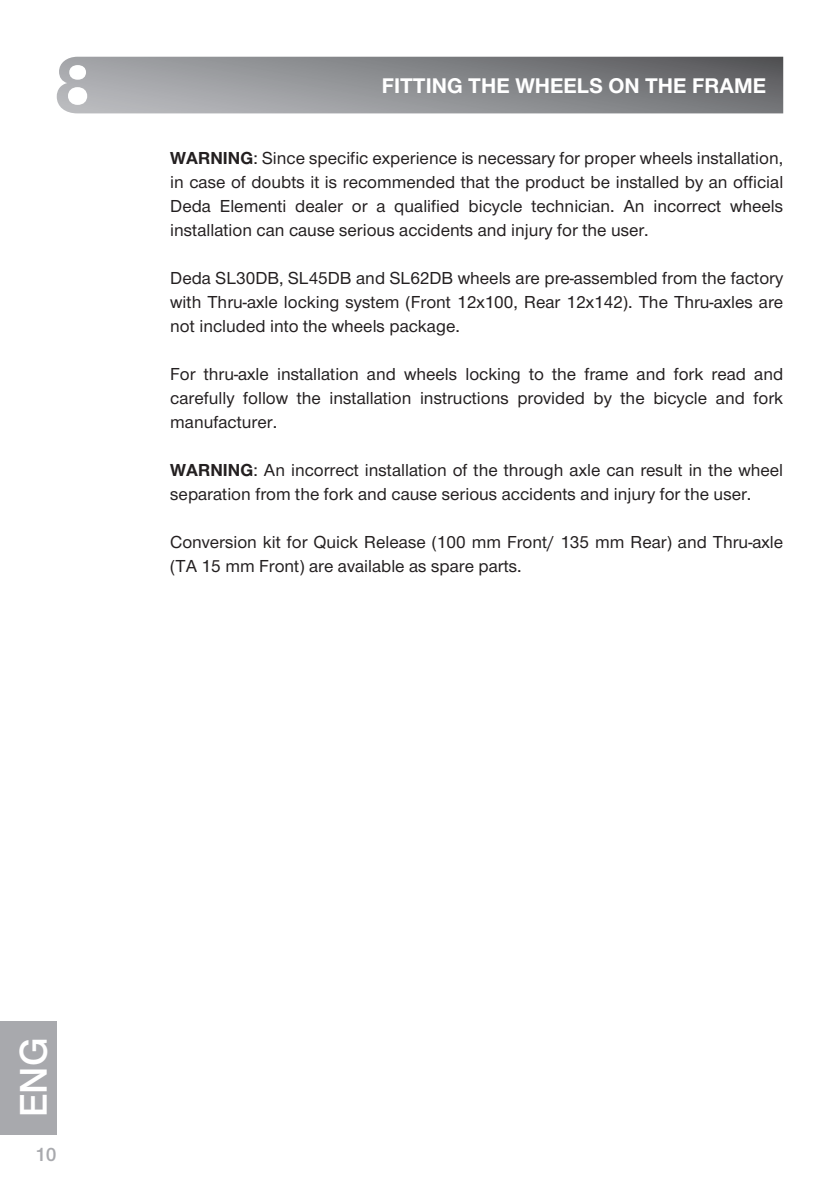
<style>
.page{position:relative;width:840px;height:1191px;background:#fff}
.page>*{position:absolute;margin:0;border:0;box-sizing:border-box;transform-origin:0 0}
.t1{font:40px "Nimbus San Nov Sem Bol";color:#fff}
.t2{font:700 22px "Nimbus San Nov";color:#fff}
.t3{font:20px "Nimbus San Nov Sem Bol";color:#a8a9ad}
.t4{font:500 18px/24px "Nimbus San Nov";color:#231f20;text-align:justify}
.s1{font-weight:700}
</style>
<div class="page">
<div style="left:0;top:1020px;width:57px;height:114px;background:#a8a9ad"></div>
<svg style="left:57px;top:57px;width:725px;height:56px;background:#8d8f92"></svg>
<p class="t2" style="left:382px;top:73px;width:385px">FITTING THE WHEELS ON THE FRAME</p>
<p class="t4" style="left:170px;top:146px;width:614px"><span class="s1">WARNING</span>: Since specific experience is necessary for proper wheels installation, in case of doubts it is recommended that the product be installed by an official Deda Elementi dealer or a qualified bicycle technician. An incorrect wheels installation can cause serious accidents and injury for the user.</p>
<p class="t4" style="left:170px;top:266px;width:614px">Deda SL30DB, SL45DB and SL62DB wheels are pre-assembled from the factory with Thru-axle locking system (Front 12x100, Rear 12x142). The Thru-axles are not included into the wheels package.</p>
<p class="t4" style="left:170px;top:362px;width:614px">For thru-axle installation and wheels locking to the frame and fork read and carefully follow the installation instructions provided by the bicycle and fork manufacturer.</p>
<p class="t4" style="left:170px;top:458px;width:614px"><span class="s1">WARNING</span>: An incorrect installation of the through axle can result in the wheel separation from the fork and cause serious accidents and injury for the user.</p>
<p class="t4" style="left:170px;top:530px;width:614px">Conversion kit for Quick Release (100 mm Front/ 135 mm Rear) and Thru-axle (TA 15 mm Front) are available as spare parts.</p>
<h1 class="t1" style="left:10px;top:1117px;width:81px;rotate:-90deg">eng</h1>
<p class="t3" style="left:35px;top:1142px;width:23px">10</p>
</div>
